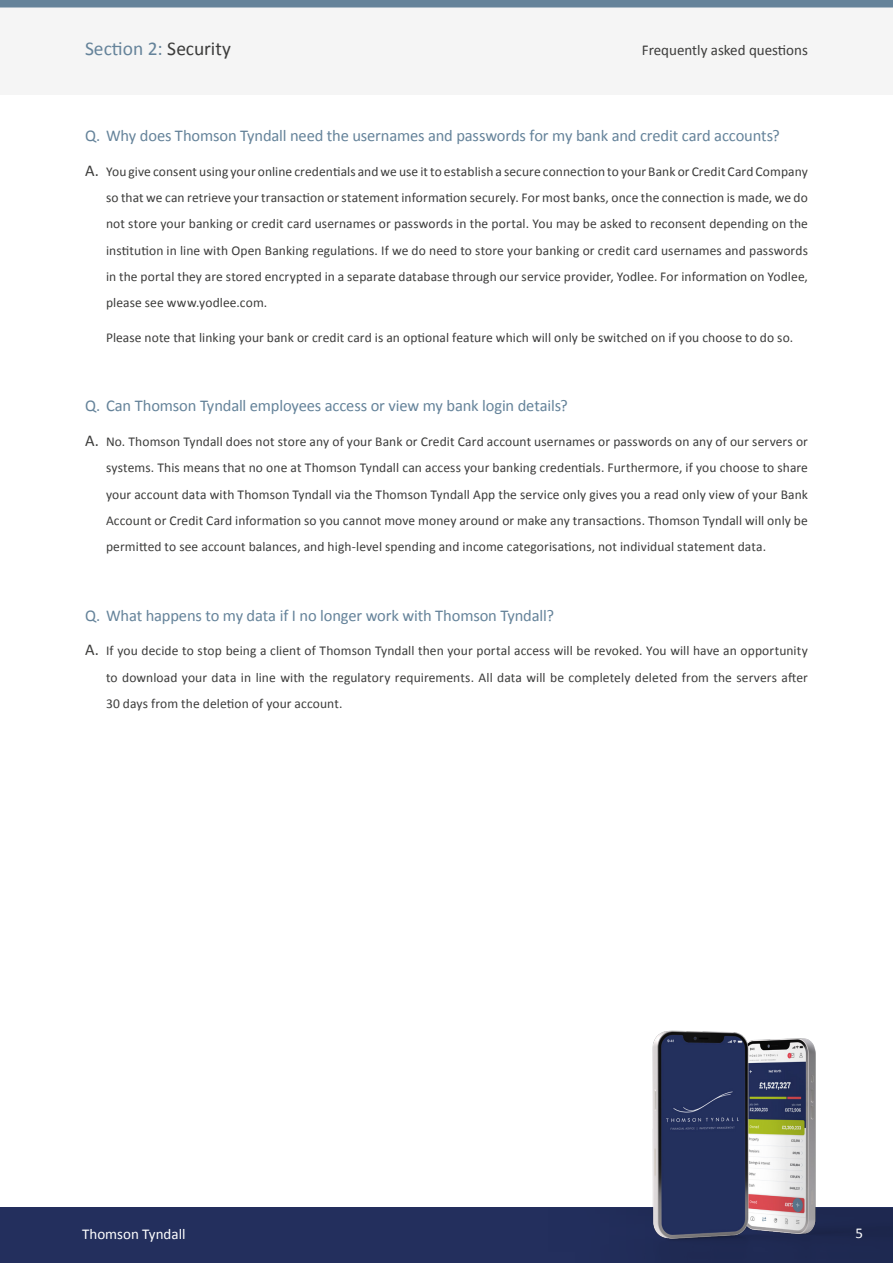
<style>
.page{position:relative;width:893px;height:1263px;background:#fff}
.page>*{position:absolute;margin:0;border:0;box-sizing:border-box;transform-origin:0 0}
.t1{font:19.5px "Calibri";color:#65839a}
.t2{font:16.5px "Calibri";letter-spacing:-.01em;color:#65839a}
.t3{font:15px "Calibri";color:#3c3c3b}
.t4{font:15px "Calibri";color:#fff}
.t5{font:13.5px/26.2px "Calibri";letter-spacing:.01em;color:#3c3c3b;text-align:justify}
.s1{color:#3c3c3b}
.s2{font-size:16.5px}
</style>
<div class="page">
<div style="left:0;top:1208px;width:893px;height:55px;background:#232f5d"></div>
<img style="left:634px;top:1030px;width:259px;height:233px">
<div style="left:0;top:4px;width:893px;height:90px;background:#f5f5f5"></div>
<div style="left:0;top:0;width:893px;height:8px;background:#65839a"></div>
<h1 class="t1" style="left:85px;top:36px;width:148px">Section 2: <span class="s1">Security</span></h1>
<p class="t3" style="left:642px;top:41px;width:168px">Frequently asked questions</p>
<p class="t2" style="left:85px;top:125px;width:696px">Q. Why does Thomson Tyndall need the usernames and passwords for my bank and credit card accounts?</p>
<p class="t5" style="left:106px;top:158px;width:703px;text-indent:-21px"><span class="s2">A.</span> You give consent using your online credentials and we use it to establish a secure connection to your Bank or Credit Card Company so that we can retrieve your transaction or statement information securely. For most banks, once the connection is made, we do not store your banking or credit card usernames or passwords in the portal. You may be asked to reconsent depending on the institution in line with Open Banking regulations. If we do need to store your banking or credit card usernames and passwords in the portal they are stored encrypted in a separate database through our service provider, Yodlee. For information on Yodlee, please see www.yodlee.com.</p>
<p class="t5" style="left:106px;top:324px;width:689px">Please note that linking your bank or credit card is an optional feature which will only be switched on if you choose to do so.</p>
<p class="t2" style="left:85px;top:395px;width:484px">Q. Can Thomson Tyndall employees access or view my bank login details?</p>
<p class="t5" style="left:106px;top:428px;width:703px;text-indent:-21px"><span class="s2">A.</span> No. Thomson Tyndall does not store any of your Bank or Credit Card account usernames or passwords on any of our servers or systems. This means that no one at Thomson Tyndall can access your banking credentials. Furthermore, if you choose to share your account data with Thomson Tyndall via the Thomson Tyndall App the service only gives you a read only view of your Bank Account or Credit Card information so you cannot move money around or make any transactions. Thomson Tyndall will only be permitted to see account balances, and high-level spending and income categorisations, not individual statement data.</p>
<p class="t2" style="left:85px;top:605px;width:470px">Q. What happens to my data if I no longer work with Thomson Tyndall?</p>
<p class="t5" style="left:106px;top:638px;width:703px;text-indent:-21px"><span class="s2">A.</span> If you decide to stop being a client of Thomson Tyndall then your portal access will be revoked. You will have an opportunity to download your data in line with the regulatory requirements. All data will be completely deleted from the servers after 30 days from the deletion of your account.</p>
<p class="t4" style="left:82px;top:1225px;width:105px">Thomson Tyndall</p>
<p class="t4" style="left:856px;top:1224px;width:9px">5</p>
</div>
